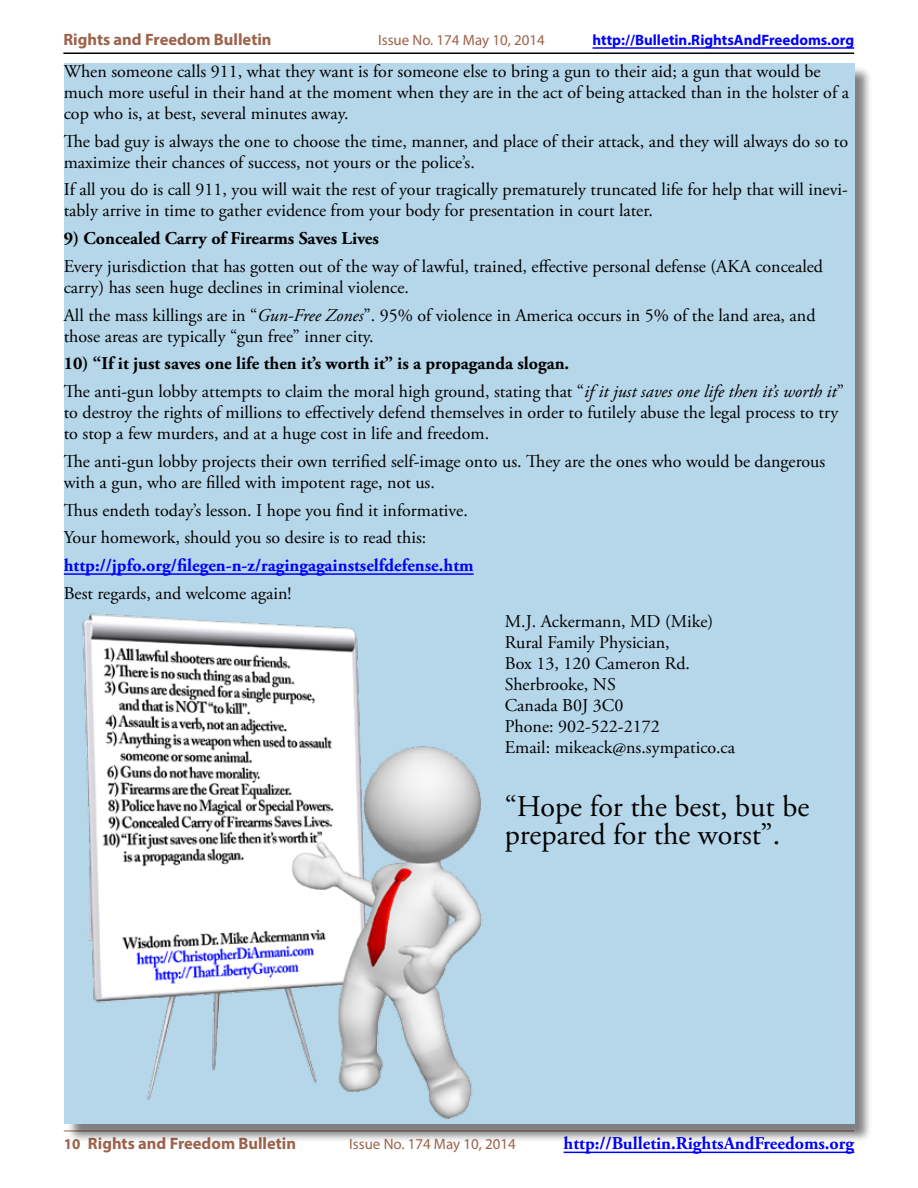
<style>
.page{position:relative;width:918px;height:1188px;background:#fff}
.page>*{position:absolute;margin:0;border:0;box-sizing:border-box;transform-origin:0 0}
.t1{font:30px/28.5px "Adobe Garamond Pro";color:#000}
.t2{font:18px/21px "Adobe Garamond Pro";color:#000}
.t3{font:700 18px "Adobe Garamond Pro";color:#00f}
.t4{font:700 18px "Adobe Garamond Pro";color:#000}
.t5{font:700 16.5px "Myriad Pro";color:#9d624a}
.t6{font:15px "Myriad Pro";color:#9d624a}
.t7{font:700 15px "Myriad Pro";color:#00f}
.s1{font-style:italic}
.s2{font-weight:700}
.s3{font-size:15px}
</style>
<div class="page">
<hr style="left:63px;top:52px;width:791px;height:2px;background:#000">
<hr style="left:593px;top:47px;width:261px;height:2px;background:#00f">
<hr style="left:64px;top:1131px;width:790px;height:1px;background:#9d624a">
<hr style="left:564px;top:1152px;width:290px;height:1px;background:#00f">
<div style="left:66px;top:66px;width:807px;height:1077px;background:#000;opacity:.5"></div>
<div style="left:64px;top:64px;width:790px;height:1060px;background:#b6d6e9"></div>
<hr style="left:64px;top:573px;width:410px;height:2px;background:#00f">
<img style="left:82px;top:613px;width:401px;height:506px">
<p class="t5" style="left:63px;top:29px;width:210px">Rights and Freedom Bulletin</p>
<p class="t6" style="left:378px;top:31px;width:168px">Issue No. 174 May 10, 2014</p>
<p class="t7" style="left:593px;top:30px;width:263px">http://Bulletin.RightsAndFreedoms.org</p>
<p class="t2" style="left:64px;top:61px;width:787px">When someone calls 911, what they want is for someone else to bring a gun to their aid; a gun that would be much more useful in their hand at the moment when they are in the act of being attacked than in the holster of a cop who is, at best, several minutes away.</p>
<p class="t2" style="left:64px;top:131px;width:786px">The bad guy is always the one to choose the time, manner, and place of their attack, and they will always do so to maximize their chances of success, not yours or the police’s.</p>
<p class="t2" style="left:64px;top:180px;width:786px">If all you do is call 911, you will wait the rest of your tragically prematurely truncated life for help that will inevi&shy;tably arrive in time to gather evidence from your body for presentation in court later.</p>
<p class="t4" style="left:64px;top:228px;width:317px">9) Concealed Carry of Firearms Saves Lives</p>
<p class="t2" style="left:64px;top:256px;width:761px">Every jurisdiction that has gotten out of the way of lawful, trained, effective personal defense (AKA concealed carry) has seen huge declines in criminal violence.</p>
<p class="t2" style="left:64px;top:305px;width:753px">All the mass killings are in “<span class="s1">Gun-Free Zones</span>”. 95% of violence in America occurs in 5% of the land area, and those areas are typically “gun free” inner city.</p>
<p class="t2" style="left:64px;top:350px;width:782px;line-height:27.8px"><span class="s2">10) “If it just saves one life then it’s worth it” is a propaganda slogan.<br></span>The anti-gun lobby attempts to claim the moral high ground, stating that “<span class="s1">if it just saves one life then it’s worth it</span>”</p>
<p class="t2" style="left:64px;top:403px;width:776px">to destroy the rights of millions to effectively defend themselves in order to futilely abuse the legal process to try to stop a few murders, and at a huge cost in life and freedom.</p>
<p class="t2" style="left:64px;top:451px;width:763px">The anti-gun lobby projects their own terrified self-image onto us. They are the ones who would be dangerous with a gun, who are filled with impotent rage, not us.</p>
<p class="t2" style="left:64px;top:497px;width:406px;line-height:27.8px">Thus endeth today’s lesson. I hope you find it informative.<br>Your homework, should you so desire is to read this:</p>
<p class="t3" style="left:64px;top:555px;width:411px">http://jpfo.org/filegen-n-z/ragingagainstselfdefense.htm</p>
<p class="t2" style="left:64px;top:583px;width:229px">Best regards, and welcome again!</p>
<p class="t2" style="left:505px;top:611px;width:232px">M.J. Ackermann, MD (Mike)<br>Rural Family Physician,<br>Box 13, 120 Cameron Rd.<br>Sherbrooke, NS<br>Canada B0J 3C0<br>Phone: 902-522-2172<br>Email: mikeack@ns.sympatico.ca</p>
<h1 class="t1" style="left:505px;top:793px;width:306px">“Hope for the best, but be prepared for the worst”.</h1>
<p class="t5" style="left:64px;top:1133px;width:234px"><span class="s3">10</span> Rights and Freedom Bulletin</p>
<p class="t6" style="left:349px;top:1135px;width:168px">Issue No. 174 May 10, 2014</p>
<p class="t3" style="left:564px;top:1133px;width:292px">http://Bulletin.RightsAndFreedoms.org</p>
</div>
